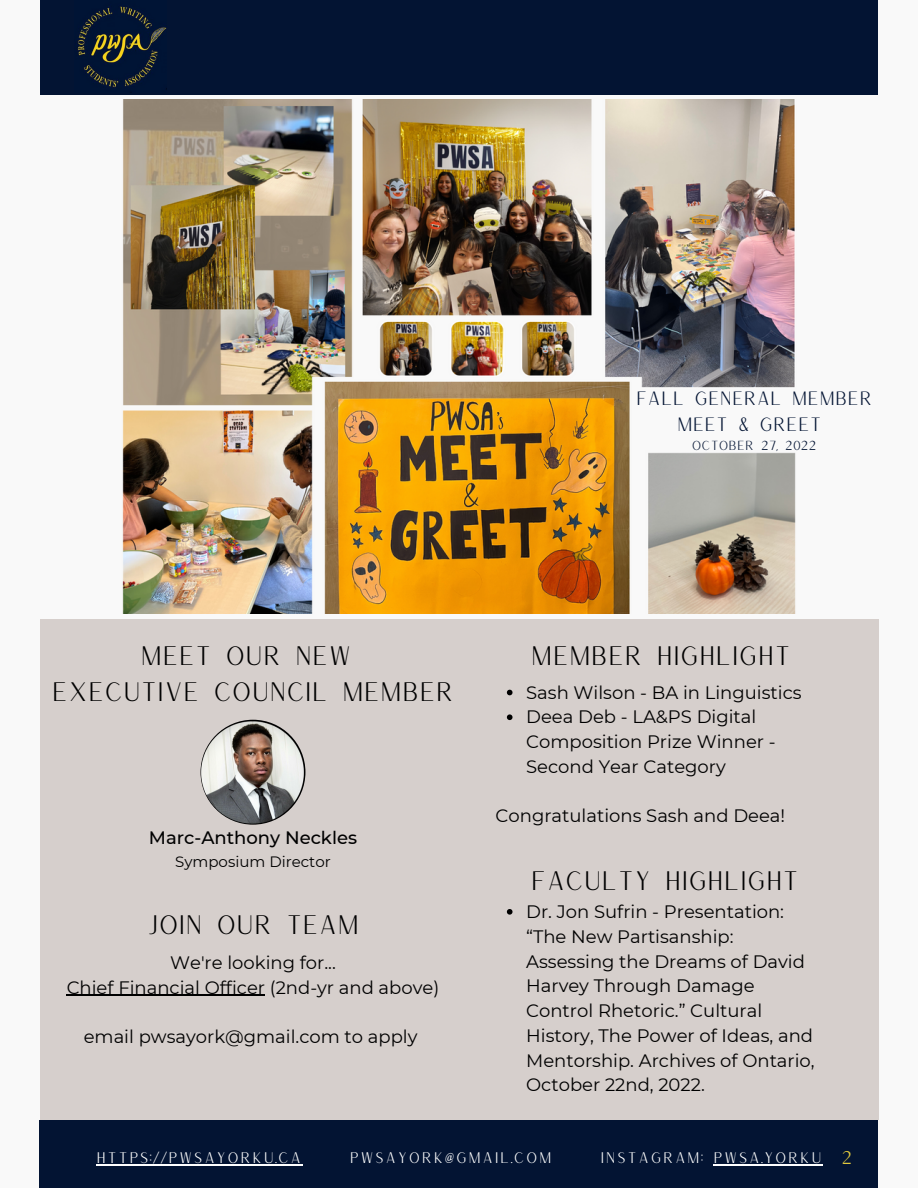
<style>
.page{position:relative;width:918px;height:1188px;background:#f9f9f9}
.page>*{position:absolute;margin:0;border:0;box-sizing:border-box;transform-origin:0 0}
.t1{font:26.1px/36px "Versailles";color:#000;text-align:center}
.t2{font:18.75px/25.7px "Versailles";color:#031433;text-align:center}
.t3{font:18px/24.8px "Montserrat";color:#000}
.t4{font:500 18px "Montserrat";color:#000}
.t5{font:18px "Versailles";color:#e0c83e}
.t6{font:15px "Versailles";letter-spacing:.1em;color:#fff}
.t7{font:15px "Montserrat";color:#000}
.t8{font:12.75px "Versailles";color:#031433}
</style>
<div class="page">
<div style="left:40px;top:0;width:838px;height:95px;background:#031433"></div>
<img style="left:77px;top:6px;width:90px;height:84px">
<div style="left:40px;top:619px;width:838px;height:501px;background:#d6cfcc"></div>
<div style="left:40px;top:1120px;width:838px;height:68px;background:#031433"></div>
<img style="left:122px;top:100px;width:674px;height:514px">
<img style="left:201px;top:720px;width:104px;height:105px;border-radius:50%">
<svg style="left:507px;top:690px;width:6px;height:5px"></svg>
<svg style="left:507px;top:714px;width:6px;height:6px"></svg>
<svg style="left:507px;top:909px;width:6px;height:6px"></svg>
<hr style="left:96px;top:1164px;width:207px;height:2px;background:#fff">
<hr style="left:714px;top:1164px;width:109px;height:2px;background:#fff">
<hr style="left:67px;top:995px;width:198px;height:1px;background:#000">
<p class="t2" style="left:636px;top:385px;width:238px">FALL GENERAL MEMBER<br>MEET &amp; GREET</p>
<p class="t8" style="left:692px;top:437px;width:126px">OCTOBER 27, 2022</p>
<h1 class="t1" style="left:52px;top:636px;width:404px">MEET OUR NEW<br>EXECUTIVE COUNCIL MEMBER</h1>
<p class="t4" style="left:149px;top:827px;width:210px">Marc-Anthony Neckles</p>
<p class="t7" style="left:175px;top:852px;width:157px">Symposium Director</p>
<h1 class="t1" style="left:147px;top:905px;width:214px">JOIN OUR TEAM</h1>
<p class="t3" style="left:67px;top:950px;width:374px;text-align:center">We're looking for...<br>Chief Financial Officer (2nd-yr and above)</p>
<p class="t3" style="left:84px;top:1024px;width:335px">email pwsayork@gmail.com to apply</p>
<h1 class="t1" style="left:531px;top:636px;width:261px">MEMBER HIGHLIGHT</h1>
<p class="t3" style="left:526px;top:680px;width:277px">Sash Wilson - BA in Linguistics<br>Deea Deb - LA&amp;PS Digital<br>Composition Prize Winner -<br>Second Year Category</p>
<p class="t3" style="left:496px;top:804px;width:291px">Congratulations Sash and Deea!</p>
<h1 class="t1" style="left:531px;top:862px;width:270px">FACULTY HIGHLIGHT</h1>
<p class="t3" style="left:526px;top:899px;width:290px">Dr. Jon Sufrin - Presentation: “The New Partisanship:<br>Assessing the Dreams of David<br>Harvey Through Damage<br>Control Rhetoric.” Cultural<br>History, The Power of Ideas, and<br>Mentorship. Archives of Ontario,<br>October 22nd, 2022.</p>
<p class="t6" style="left:96px;top:1148px;width:206px">HTTPS://PWSAYORKU.CA</p>
<p class="t6" style="left:350px;top:1148px;width:203px">PWSAYORK@GMAIL.COM</p>
<p class="t6" style="left:600px;top:1148px;width:223px">INSTAGRAM: PWSA.YORKU</p>
<p class="t5" style="left:841px;top:1146px;width:13px">2</p>
</div>
